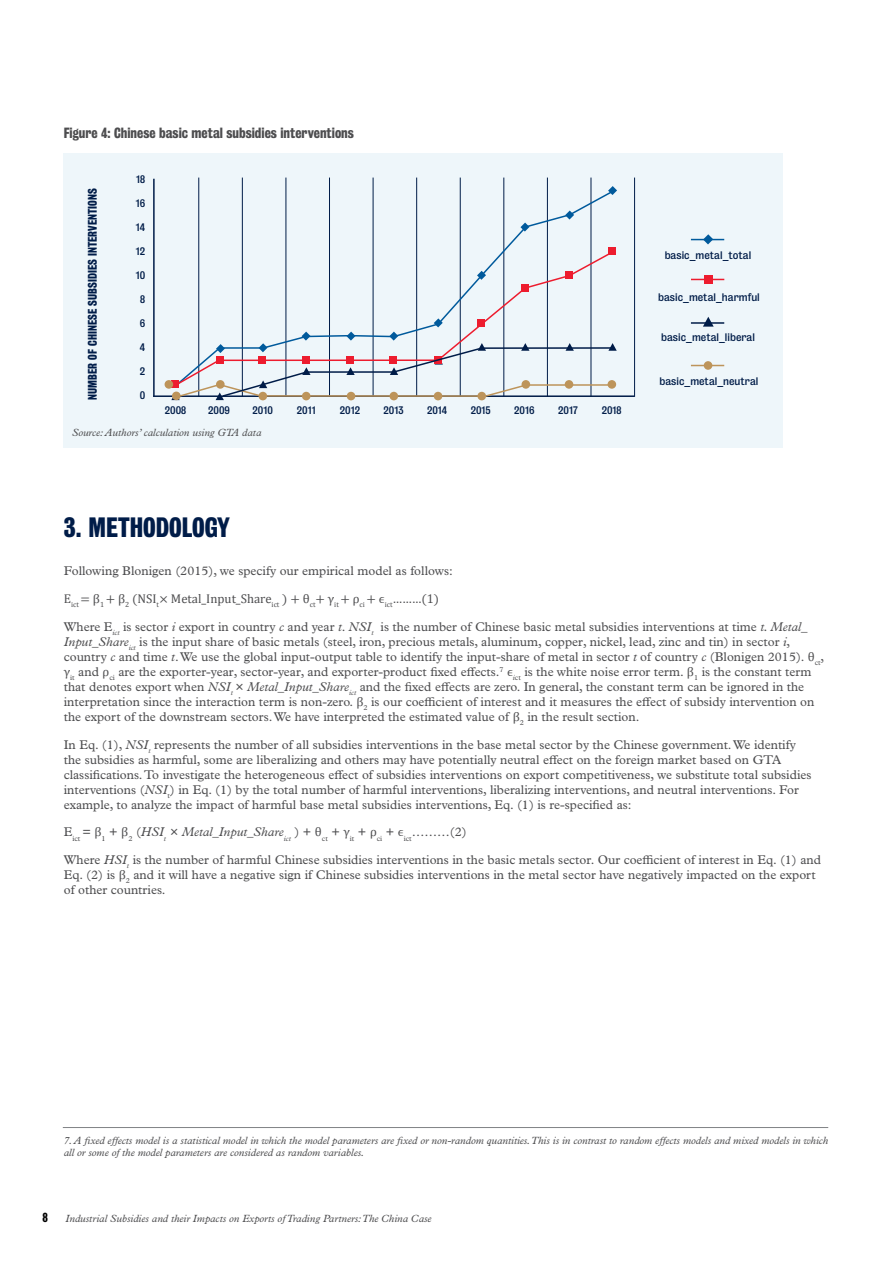
<style>
.page{position:relative;width:893px;height:1263px;background:#fff}
.page>*{position:absolute;margin:0;border:0;box-sizing:border-box;transform-origin:0 0}
.t1{font:700 25.5px "Bureau Grot Condensed";color:#001c48}
.t2{font:700 13.5px "Bureau Grot Condensed";color:#4d4d4f}
.t3{font:12.75px/15px "Plantin MT Std";color:#4d4d4f}
.t4{font:12.75px "Cambria Math";color:#4d4d4f}
.t5{font:700 12px "Bureau Grot Condensed";color:#000}
.t6{font:700 11.4px "Bureau Grot Condensed";color:#001c48}
.t7{font:italic 10.5px/12px "Plantin MT Std";color:#4d4d4f}
.t8{font:10.05px "Bureau Grot";color:#001c48}
.s1{font-style:italic}
.s2{font-family:"Cambria Math"}
</style>
<div class="page">
<div style="left:64px;top:153px;width:719px;height:294px;background:#eef6fa"></div>
<hr style="left:153px;top:179px;width:2px;height:218px;background:#001c48">
<hr style="left:634px;top:178px;width:1px;height:219px;background:#001c48">
<hr style="left:591px;top:178px;width:1px;height:219px;background:#001c48">
<hr style="left:547px;top:178px;width:1px;height:219px;background:#001c48">
<hr style="left:504px;top:178px;width:1px;height:219px;background:#001c48">
<hr style="left:460px;top:178px;width:1px;height:219px;background:#001c48">
<hr style="left:416px;top:178px;width:1px;height:219px;background:#001c48">
<hr style="left:373px;top:178px;width:1px;height:219px;background:#001c48">
<hr style="left:329px;top:178px;width:1px;height:219px;background:#001c48">
<hr style="left:286px;top:178px;width:1px;height:219px;background:#001c48">
<hr style="left:242px;top:178px;width:1px;height:219px;background:#001c48">
<hr style="left:198px;top:178px;width:1px;height:219px;background:#001c48">
<hr style="left:153px;top:395px;width:481px;height:2px;background:#001c48">
<div style="left:609px;top:248px;width:7px;height:7px;background:#ed1c2e"></div>
<svg style="left:610px;top:186px;width:7px;height:7px"></svg>
<svg style="left:198px;top:189px;width:417px;height:61px"></svg>
<svg style="left:198px;top:250px;width:411px;height:68px"></svg>
<svg style="left:171px;top:318px;width:446px;height:82px"></svg>
<div style="left:608px;top:380px;width:8px;height:9px;background:#bd945a;border-radius:50%"></div>
<div style="left:704px;top:275px;width:8px;height:8px;background:#ed1c2e"></div>
<svg style="left:703px;top:234px;width:10px;height:10px"></svg>
<svg style="left:703px;top:317px;width:11px;height:10px"></svg>
<hr style="left:691px;top:239px;width:33px;height:1px;background:#005a9c">
<hr style="left:691px;top:279px;width:33px;height:1px;background:#ed1c2e">
<hr style="left:691px;top:322px;width:33px;height:2px;background:#001c48">
<hr style="left:691px;top:365px;width:33px;height:1px;background:#bd945a">
<div style="left:704px;top:361px;width:8px;height:9px;background:#bd945a;border-radius:50%"></div>
<div style="left:565px;top:380px;width:8px;height:9px;background:#bd945a;border-radius:50%"></div>
<div style="left:522px;top:380px;width:8px;height:9px;background:#bd945a;border-radius:50%"></div>
<div style="left:477px;top:392px;width:9px;height:8px;background:#bd945a;border-radius:50%"></div>
<div style="left:434px;top:392px;width:8px;height:8px;background:#bd945a;border-radius:50%"></div>
<div style="left:389px;top:392px;width:9px;height:8px;background:#bd945a;border-radius:50%"></div>
<div style="left:347px;top:392px;width:8px;height:8px;background:#bd945a;border-radius:50%"></div>
<div style="left:302px;top:392px;width:8px;height:8px;background:#bd945a;border-radius:50%"></div>
<div style="left:259px;top:392px;width:8px;height:8px;background:#bd945a;border-radius:50%"></div>
<div style="left:216px;top:380px;width:9px;height:9px;background:#bd945a;border-radius:50%"></div>
<div style="left:165px;top:380px;width:8px;height:9px;background:#bd945a;border-radius:50%"></div>
<div style="left:172px;top:392px;width:9px;height:8px;background:#bd945a;border-radius:50%"></div>
<hr style="left:63px;top:1127px;width:765px;height:1px;background:#808285">
<p class="t2" style="left:64px;top:125px;width:292px">Figure 4: Chinese basic metal subsidies interventions</p>
<p class="t8" style="left:136px;top:173px;width:11px">18</p>
<p class="t6" style="left:86px;top:399px;width:212px;rotate:-90deg">NUMBER OF CHINESE SUBSIDIES INTERVENTIONS</p>
<p class="t7" style="left:72px;top:427px;width:191px">Source: Authors’ calculation using GTA data</p>
<p class="t8" style="left:136px;top:197px;width:11px">16</p>
<p class="t8" style="left:136px;top:221px;width:11px">14</p>
<p class="t8" style="left:136px;top:245px;width:11px">12</p>
<p class="t8" style="left:136px;top:269px;width:11px">10</p>
<p class="t8" style="left:140px;top:293px;width:7px">8</p>
<p class="t8" style="left:140px;top:317px;width:7px">6</p>
<p class="t8" style="left:140px;top:341px;width:7px">4</p>
<p class="t8" style="left:140px;top:365px;width:7px">2</p>
<p class="t8" style="left:140px;top:389px;width:7px">0</p>
<p class="t8" style="left:165px;top:404px;width:23px">2008</p>
<p class="t8" style="left:208px;top:404px;width:23px">2009</p>
<p class="t8" style="left:253px;top:404px;width:22px">2010</p>
<p class="t8" style="left:297px;top:404px;width:20px">2011</p>
<p class="t8" style="left:340px;top:404px;width:22px">2012</p>
<p class="t8" style="left:384px;top:404px;width:22px">2013</p>
<p class="t8" style="left:427px;top:404px;width:22px">2014</p>
<p class="t8" style="left:471px;top:404px;width:22px">2015</p>
<p class="t8" style="left:514px;top:404px;width:22px">2016</p>
<p class="t8" style="left:558px;top:404px;width:21px">2017</p>
<p class="t8" style="left:602px;top:404px;width:21px">2018</p>
<p class="t8" style="left:665px;top:249px;width:88px">basic_metal_total</p>
<p class="t8" style="left:658px;top:291px;width:103px">basic_metal_harmful</p>
<p class="t8" style="left:661px;top:332px;width:95px">basic_metal_liberal</p>
<p class="t8" style="left:659px;top:375px;width:100px">basic_metal_neutral</p>
<h1 class="t1" style="left:64px;top:512px;width:168px">3. METHODOLOGY</h1>
<p class="t3" style="left:64px;top:563px;width:391px">Following Blonigen (2015), we specify our empirical model as follows:</p>
<p class="t4" style="left:64px;top:591px;width:377px">E<sub>ict</sub> = β<sub>1</sub> + β<sub>2</sub> (NSI<sub>t</sub>× Metal_Input_Share<sub>ict</sub> ) + θ<sub>ct</sub>+ γ<sub>it</sub> + ρ<sub>ci</sub> + ϵ<sub>ict</sub>………(1)</p>
<p class="t3" style="left:64px;top:619px;width:762px">Where E<sub>ict</sub> is sector <span class="s1">i</span> export in country <span class="s1">c</span> and year <span class="s1">t</span>. <span class="s1">NSI</span><sub>t</sub> is the number of Chinese basic metal subsidies interventions at time <span class="s1">t. Metal_ Input_Share</span><sub>ict</sub> is the input share of basic metals (steel, iron, precious metals, aluminum, copper, nickel, lead, zinc and tin) in sector <span class="s1">i</span>, country <span class="s1">c</span> and time <span class="s1">t</span>. We use the global input-output table to identify the input-share of metal in sector <span class="s1">t</span> of country <span class="s1">c</span> (Blonigen 2015). <span class="s2">θ</span><sub>ct</sub>, <span class="s2">γ</span><sub>it</sub> and <span class="s2">ρ</span><sub>ci</sub> are the exporter-year, sector-year, and exporter-product fixed effects.<sup>7</sup> <span class="s2">ϵ</span><sub>i</sub><sub>ct</sub> is the white noise error term. <span class="s2">β</span><sub>1</sub> is the constant term that denotes export when <span class="s1">NSI</span><sub>t</sub> <span class="s1">× Metal_Input_Share</span><sub>ict</sub> and the fixed effects are zero. In general, the constant term can be ignored in the interpretation since the interaction term is non-zero. <span class="s2">β</span><sub>2</sub> is our coefficient of interest and it measures the effect of subsidy intervention on the export of the downstream sectors. We have interpreted the estimated value of <span class="s2">β</span><sub>2</sub> in the result section.</p>
<p class="t3" style="left:64px;top:737px;width:749px">In Eq. (1), <span class="s1">NSI</span><sub>t</sub> represents the number of all subsidies interventions in the base metal sector by the Chinese government. We identify the subsidies as harmful, some are liberalizing and others may have potentially neutral effect on the foreign market based on GTA classifications. To investigate the heterogeneous effect of subsidies interventions on export competitiveness, we substitute total subsidies interventions (<span class="s1">NSI</span><sub>t</sub>) in Eq. (1) by the total number of harmful interventions, liberalizing interventions, and neutral interventions. For example, to analyze the impact of harmful base metal subsidies interventions, Eq. (1) is re-specified as:</p>
<p class="t3" style="left:64px;top:818px;width:759px;line-height:27.8px">E<sub>ict</sub> = <span class="s2">β</span><sub>1</sub> + <span class="s2">β</span><sub>2</sub> (<span class="s1">HSI</span><sub>t</sub> <span class="s1">× Metal_Input_Share</span><sub>ict</sub> ) + <span class="s2">θ</span><sub>ct</sub> + <span class="s2">γ</span><sub>it</sub> + <span class="s2">ρ</span><sub>ci</sub> + <span class="s2">ϵ</span><sub>ict</sub>………(2)<br>Where <span class="s1">HSI</span><sub>t</sub> is the number of harmful Chinese subsidies interventions in the basic metals sector. Our coefficient of interest in Eq. (1) and</p>
<p class="t3" style="left:64px;top:867px;width:753px">Eq. (2) is <span class="s2">β</span><sub>2</sub> and it will have a negative sign if Chinese subsidies interventions in the metal sector have negatively impacted on the export of other countries.</p>
<p class="t7" style="left:64px;top:1134px;width:766px">7. A fixed effects model is a statistical model in which the model parameters are fixed or non-random quantities. This is in contrast to random effects models and mixed models in which all or some of the model parameters are considered as random variables.</p>
<p class="t5" style="left:43px;top:1210px;width:7px">8</p>
<p class="t7" style="left:65px;top:1212px;width:368px">Industrial Subsidies and their Impacts on Exports of Trading Partners: The China Case</p>
</div>
